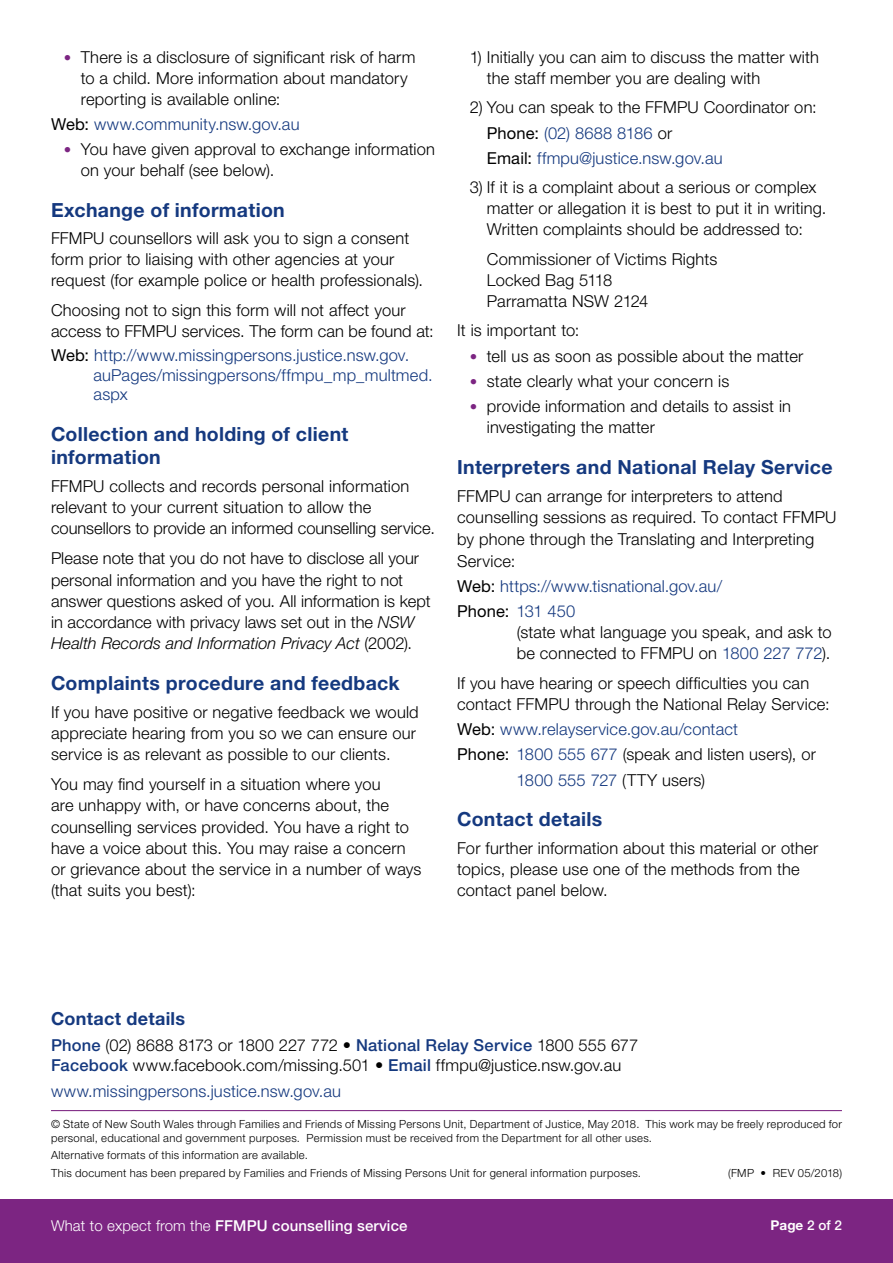
<style>
.page{position:relative;width:893px;height:1263px;background:#fff}
.page>*{position:absolute;margin:0;border:0;box-sizing:border-box;transform-origin:0 0}
.Head_1{font:700 19.5px/23.4px "Helvetica Neue LT Std";letter-spacing:.015em;color:#15397f}
.t1{font:700 18px "Helvetica Neue LT Std";letter-spacing:.015em;color:#15397f}
.Text_body{font:300 16.5px/21px "Helvetica Neue LT Std";letter-spacing:.01em;color:#000}
.Text_website_link{font:300 16.5px/19.8px "Helvetica Neue LT Std";letter-spacing:.01em;color:#15397f}
.Text_No{font:300 16.5px/21px "Helvetica Neue LT Std";letter-spacing:.01em;color:#000}
.Text_website_link-2{font:300 16.5px "Helvetica Neue LT Std";letter-spacing:.01em;color:#000}
.Text_body-2{font:300 16.5px "Helvetica Neue LT Std";letter-spacing:.015em;color:#15397f}
.Text_website_link-3{font:16.5px "Helvetica Neue LT Std";letter-spacing:.01em;color:#000}
.t2{font:500 15px "Helvetica Neue LT Std";letter-spacing:.01em;color:#fff}
.t3{font:700 13.5px "Helvetica Neue LT Std";color:#fff}
.t4{font:300 11.25px/13.5px "Helvetica Neue LT Std";letter-spacing:.025em;color:#000}
.s1{font-size:15px;color:#7c2582}
.s2{font-weight:400;color:#000}
.s3{font-style:italic}
.s4{color:#000}
.s5{font-weight:300;color:#15397f}
.s6{color:#15397f}
.s7{font-weight:400}
.s8{font-weight:500;color:#15397f}
.s9{font-weight:300}
.s10{font-weight:500}
</style>
<div class="page">
<hr style="left:51px;top:1110px;width:791px;height:1px;background:#7c2582">
<div style="left:0;top:1199px;width:893px;height:64px;background:#7c2582"></div>
<p class="Text_body" style="left:81px;top:46px;width:336px;text-indent:-17px"><span class="s1">•</span> There is a disclosure of significant risk of harm to a child. More information about mandatory reporting is available online:</p>
<p class="Text_website_link" style="left:51px;top:114px;width:250px"><span class="s2">Web:</span> www.community.nsw.gov.au</p>
<p class="Text_body" style="left:81px;top:139px;width:356px;text-indent:-17px"><span class="s1">•</span> You have given approval to exchange information on your behalf (see below).</p>
<h1 class="Head_1" style="left:51px;top:198px;width:235px">Exchange of information</h1>
<p class="Text_body" style="left:51px;top:227px;width:374px">FFMPU counsellors will ask you to sign a consent form prior to liaising with other agencies at your request (for example police or health professionals).</p>
<p class="Text_body" style="left:51px;top:299px;width:384px">Choosing not to sign this form will not affect your access to FFMPU services. The form can be found at:</p>
<p class="Text_website_link" style="left:94px;top:345px;width:341px;text-indent:-43px"><span class="s2">Web:</span> http://www.missingpersons.justice.nsw.gov. auPages/missingpersons/ffmpu_mp_multmed. aspx</p>
<h1 class="Head_1" style="left:51px;top:422px;width:299px">Collection and holding of client information</h1>
<p class="Text_body" style="left:51px;top:475px;width:385px">FFMPU collects and records personal information relevant to your current situation to allow the counsellors to provide an informed counselling service.</p>
<p class="Text_body" style="left:51px;top:547px;width:381px">Please note that you do not have to disclose all your personal information and you have the right to not answer questions asked of you. All information is kept in accordance with privacy laws set out in the <span class="s3">NSW Health Records and Information Privacy Act</span> (2002).</p>
<h1 class="Head_1" style="left:51px;top:671px;width:350px">Complaints procedure and feedback</h1>
<p class="Text_body" style="left:51px;top:701px;width:369px">If you have positive or negative feedback we would appreciate hearing from you so we can ensure our service is as relevant as possible to our clients.</p>
<p class="Text_body" style="left:51px;top:773px;width:372px">You may find yourself in a situation where you<br>are unhappy with, or have concerns about, the counselling services provided. You have a right to have a voice about this. You may raise a concern or grievance about the service in a number of ways (that suits you best):</p>
<p class="Text_No" style="left:487px;top:46px;width:334px;text-indent:-17px">1) Initially you can aim to discuss the matter with the staff member you are dealing with</p>
<p class="Text_No" style="left:470px;top:97px;width:348px">2) You can speak to the FFMPU Coordinator on:</p>
<p class="Text_website_link" style="left:487px;top:122px;width:187px"><span class="s2">Phone:</span> (02) 8688 8186 <span class="s4">or</span></p>
<p class="Text_website_link" style="left:487px;top:148px;width:237px"><span class="s2">Email:</span> ffmpu@justice.nsw.gov.au</p>
<p class="Text_No" style="left:487px;top:177px;width:341px;text-indent:-17px">3) If it is a complaint about a serious or complex matter or allegation it is best to put it in writing.<br>Written complaints should be addressed to:</p>
<p class="Text_body" style="left:487px;top:248px;width:232px">Commissioner of Victims Rights<br>Locked Bag 5118<br>Parramatta NSW 2124</p>
<p class="Text_body" style="left:457px;top:320px;width:124px">It is important to:</p>
<p class="Text_body" style="left:470px;top:345px;width:335px"><span class="s1">•</span> tell us as soon as possible about the matter</p>
<p class="Text_body" style="left:470px;top:370px;width:261px"><span class="s1">•</span> state clearly what your concern is</p>
<p class="Text_body" style="left:487px;top:395px;width:306px;text-indent:-17px"><span class="s1">•</span> provide information and details to assist in investigating the matter</p>
<h1 class="Head_1" style="left:457px;top:454px;width:377px">Interpreters and National Relay Service</h1>
<p class="Text_body" style="left:457px;top:485px;width:381px;line-height:21.8px">FFMPU can arrange for interpreters to attend counselling sessions as required. To contact FFMPU by phone through the Translating and Interpreting Service:</p>
<p class="Text_website_link" style="left:457px;top:576px;width:267px"><span class="s2">Web:</span> https://www.tisnational.gov.au/</p>
<p class="Text_website_link-3" style="left:457px;top:602px;width:120px">Phone: <span class="s5">131 450</span></p>
<p class="Text_body" style="left:517px;top:622px;width:316px">(state what language you speak, and ask to be connected to FFMPU on <span class="s6">1800 227 772</span>).</p>
<p class="Text_body" style="left:457px;top:672px;width:374px">If you have hearing or speech difficulties you can contact FFMPU through the National Relay Service:</p>
<p class="Text_website_link" style="left:457px;top:719px;width:282px"><span class="s2">Web:</span> www.relayservice.gov.au/contact</p>
<p class="Text_website_link-2" style="left:457px;top:744px;width:360px"><span class="s7">Phone:</span> <span class="s6">1800 555 677</span> (speak and listen users), or</p>
<p class="Text_body-2" style="left:517px;top:770px;width:190px">1800 555 727 <span class="s4">(TTY users)</span></p>
<h1 class="Head_1" style="left:457px;top:807px;width:147px">Contact details</h1>
<p class="Text_body" style="left:457px;top:837px;width:363px">For further information about this material or other topics, please use one of the methods from the contact panel below.</p>
<p class="t1" style="left:51px;top:1007px;width:136px">Contact details</p>
<p class="Text_body" style="left:51px;top:1035px;width:589px;line-height:19.8px"><span class="s8">Phone</span> (02) 8688 8173 or 1800 227 772 <span class="s7">•</span> <span class="s8">National Relay Service</span> 1800 555 677<br><span class="s8">Facebook</span> www.facebook.com/missing.501 <span class="s7">•</span> <span class="s8">Email</span> ffmpu@justice.nsw.gov.au</p>
<p class="Text_website_link" style="left:51px;top:1081px;width:291px">www.missingpersons.justice.nsw.gov.au</p>
<p class="t4" style="left:51px;top:1117px;width:792px">© State of New South Wales through Families and Friends of Missing Persons Unit, Department of Justice, May 2018. This work may be freely reproduced for personal, educational and government purposes. Permission must be received from the Department for all other uses.</p>
<p class="t4" style="left:51px;top:1146px;width:592px;line-height:17.7px">Alternative formats of this information are available.<br>This document has been prepared by Families and Friends of Missing Persons Unit for general information purposes.</p>
<p class="t4" style="left:728px;top:1166px;width:115px">(FMP • REV 05/2018)</p>
<p class="t2" style="left:51px;top:1216px;width:358px"><span class="s9">What to expect from the</span> FFMPU counselling service</p>
<p class="t3" style="left:770px;top:1216px;width:73px">Page <span class="s10">2 of 2</span></p>
</div>
